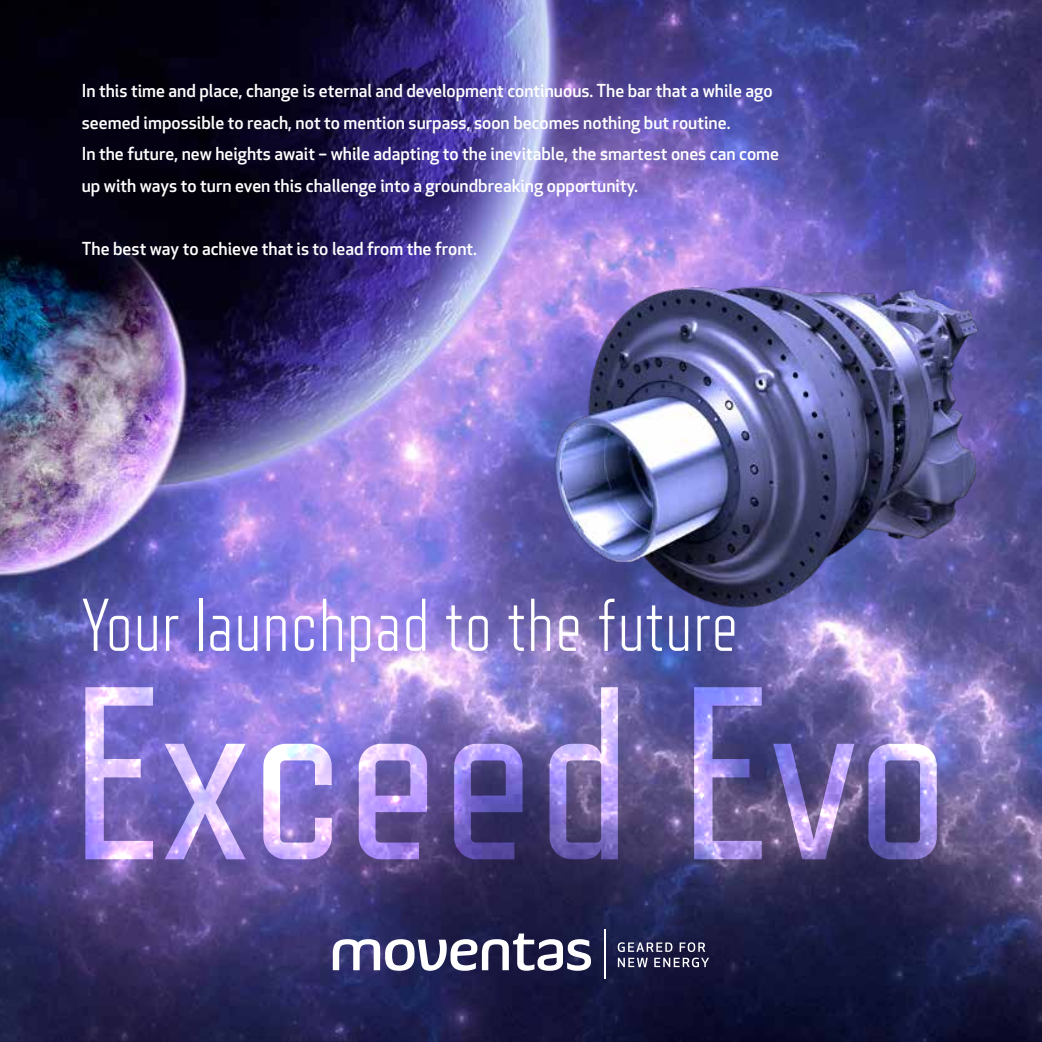
<style>
.page{position:relative;width:1042px;height:1042px;background:#fff}
.page>*{position:absolute;margin:0;border:0;box-sizing:border-box;transform-origin:0 0}
.t1{font:245.88px "Refrigerator Deluxe";color:#fff}
.t2{font:300 74.55px "Refrigerator Deluxe";color:#fff}
.t3{font:500 17.5px/31.5px "Apex New";color:#fff}
</style>
<div class="page">
<img style="left:0;top:0;width:1042px;height:1042px">
<hr style="left:604px;top:929px;width:1px;height:50px;background:#fff">
<svg style="left:333px;top:933px;width:258px;height:38px"></svg>
<svg style="left:618px;top:942px;width:91px;height:25px;background:#535370"></svg>
<img style="left:406px;top:237px;width:636px;height:404px">
<p class="t3" style="left:82px;top:75px;width:699px">In this time and place, change is eternal and development continuous. The bar that a while ago seemed impossible to reach, not to mention surpass, soon becomes nothing but routine.<br>In the future, new heights await – while adapting to the inevitable, the smartest ones can come up with ways to turn even this challenge into a groundbreaking opportunity.</p>
<p class="t3" style="left:82px;top:233px;width:397px">The best way to achieve that is to lead from the front.</p>
<h2 class="t2" style="left:82px;top:582px;width:659px">Your launchpad to the future</h2>
<h1 class="t1" style="left:72px;top:631px;width:880px">Exceed Evo</h1>
</div>
